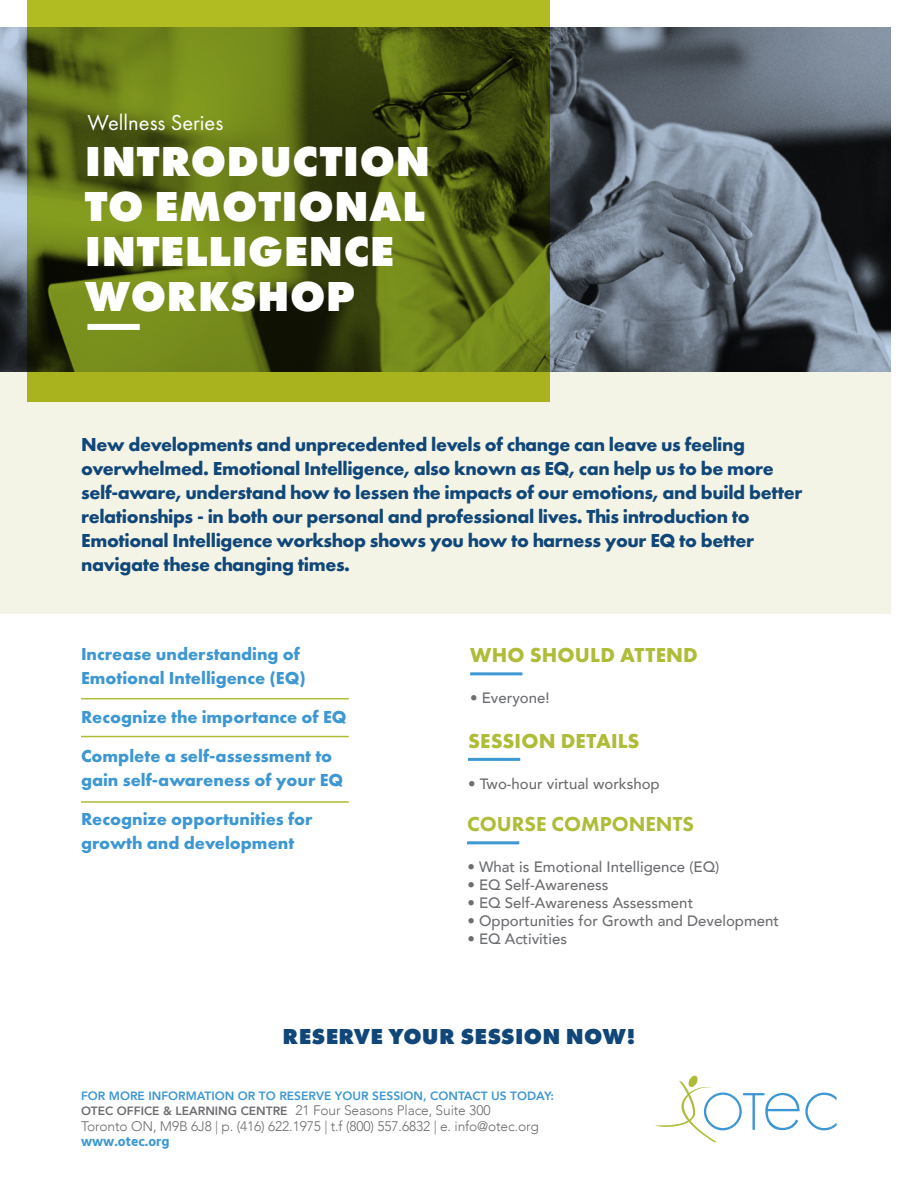
<style>
.page{position:relative;width:918px;height:1188px;background:#fff}
.page>*{position:absolute;margin:0;border:0;box-sizing:border-box;transform-origin:0 0}
.t1{font:800 43.5px/45px "Futura PT";letter-spacing:.01em;color:#fff}
.t2{font:800 22.5px "Futura PT";letter-spacing:.01em;color:#104778}
.t3{font:22.5px "Futura PT";color:#fff}
.t4{font:700 21px "Futura PT";letter-spacing:.01em;color:#aebc37}
.t5{font:800 21px "Futura PT";color:#aebc37}
.t6{font:700 19.5px/24px "Futura PT";letter-spacing:-.02em;color:#104778}
.t7{font:700 18px/39px "Futura PT";color:#3d97d3}
.t8{font:500 15px "Avenir";color:#6d6e71}
.t9{font:300 13.8px/15.3px "Avenir";letter-spacing:-.01em;color:#6d6e71}
.t10{font:700 13.8px "Hind Siliguri";color:#3d97d3}
.t11{font:800 12px "Avenir";color:#3d97d3}
.s1{font-weight:800;font-size:12px}
</style>
<div class="page">
<div style="left:0;top:372px;width:891px;height:242px;background:#f4f4e6"></div>
<img style="left:0;top:27px;width:891px;height:345px">
<svg style="left:27px;top:0;width:523px;height:402px;background:#627115"></svg>
<div style="left:87px;top:324px;width:53px;height:6px;background:#fff"></div>
<svg style="left:655px;top:1076px;width:182px;height:66px"></svg>
<hr style="left:81px;top:698px;width:268px;height:1px;background:#aebc37">
<hr style="left:81px;top:736px;width:268px;height:1px;background:#aebc37">
<hr style="left:81px;top:801px;width:268px;height:2px;background:#aebc37">
<hr style="left:470px;top:672px;width:52px;height:3px;background:#3d97d3">
<hr style="left:468px;top:758px;width:52px;height:3px;background:#3d97d3">
<hr style="left:467px;top:841px;width:52px;height:3px;background:#3d97d3">
<p class="t3" style="left:87px;top:109px;width:137px">Wellness Series</p>
<h1 class="t1" style="left:85px;top:138px;width:347px">INTRODUCTION<br>TO EMOTIONAL<br>INTELLIGENCE<br>WORKSHOP</h1>
<p class="t6" style="left:81px;top:432px;width:723px">New developments and unprecedented levels of change can leave us feeling overwhelmed. Emotional Intelligence, also known as EQ, can help us to be more self-aware, understand how to lessen the impacts of our emotions, and build better relationships - in both our personal and professional lives. This introduction to Emotional Intelligence workshop shows you how to harness your EQ to better navigate these changing times.</p>
<p class="t7" style="left:81px;top:642px;width:226px;line-height:24px">Increase understanding of<br>Emotional Intelligence (EQ)</p>
<p class="t7" style="left:81px;top:697px;width:267px">Recognize the importance of EQ<br>Complete a self-assessment to</p>
<p class="t7" style="left:81px;top:760px;width:264px">gain self-awareness of your EQ<br>Recognize opportunities for</p>
<p class="t7" style="left:81px;top:823px;width:215px">growth and development</p>
<p class="t4" style="left:470px;top:642px;width:229px">WHO SHOULD ATTEND</p>
<p class="t8" style="left:470px;top:685px;width:81px">• Everyone!</p>
<p class="t4" style="left:468px;top:728px;width:173px">SESSION DETAILS</p>
<p class="t8" style="left:468px;top:771px;width:193px">• Two-hour virtual workshop</p>
<p class="t5" style="left:467px;top:811px;width:228px">COURSE COMPONENTS</p>
<p class="t8" style="left:467px;top:854px;width:253px">• What is Emotional Intelligence (EQ)</p>
<p class="t8" style="left:467px;top:872px;width:143px">• EQ Self-Awareness</p>
<p class="t8" style="left:467px;top:890px;width:227px">• EQ Self-Awareness Assessment</p>
<p class="t8" style="left:467px;top:908px;width:313px">• Opportunities for Growth and Development</p>
<p class="t8" style="left:467px;top:926px;width:101px">• EQ Activities</p>
<p class="t2" style="left:283px;top:1022px;width:354px">RESERVE YOUR SESSION NOW!</p>
<p class="t11" style="left:81px;top:1086px;width:475px">FOR MORE INFORMATION OR TO RESERVE YOUR SESSION, CONTACT US TODAY:</p>
<p class="t9" style="left:81px;top:1103px;width:459px"><span class="s1">OTEC OFFICE &amp; LEARNING CENTRE</span> 21 Four Seasons Place, Suite 300<br>Toronto ON, M9B 6J8 | p. (416) 622.1975 | t.f (800) 557.6832 | e. info@otec.org</p>
<p class="t10" style="left:81px;top:1130px;width:90px">www.otec.org</p>
</div>
